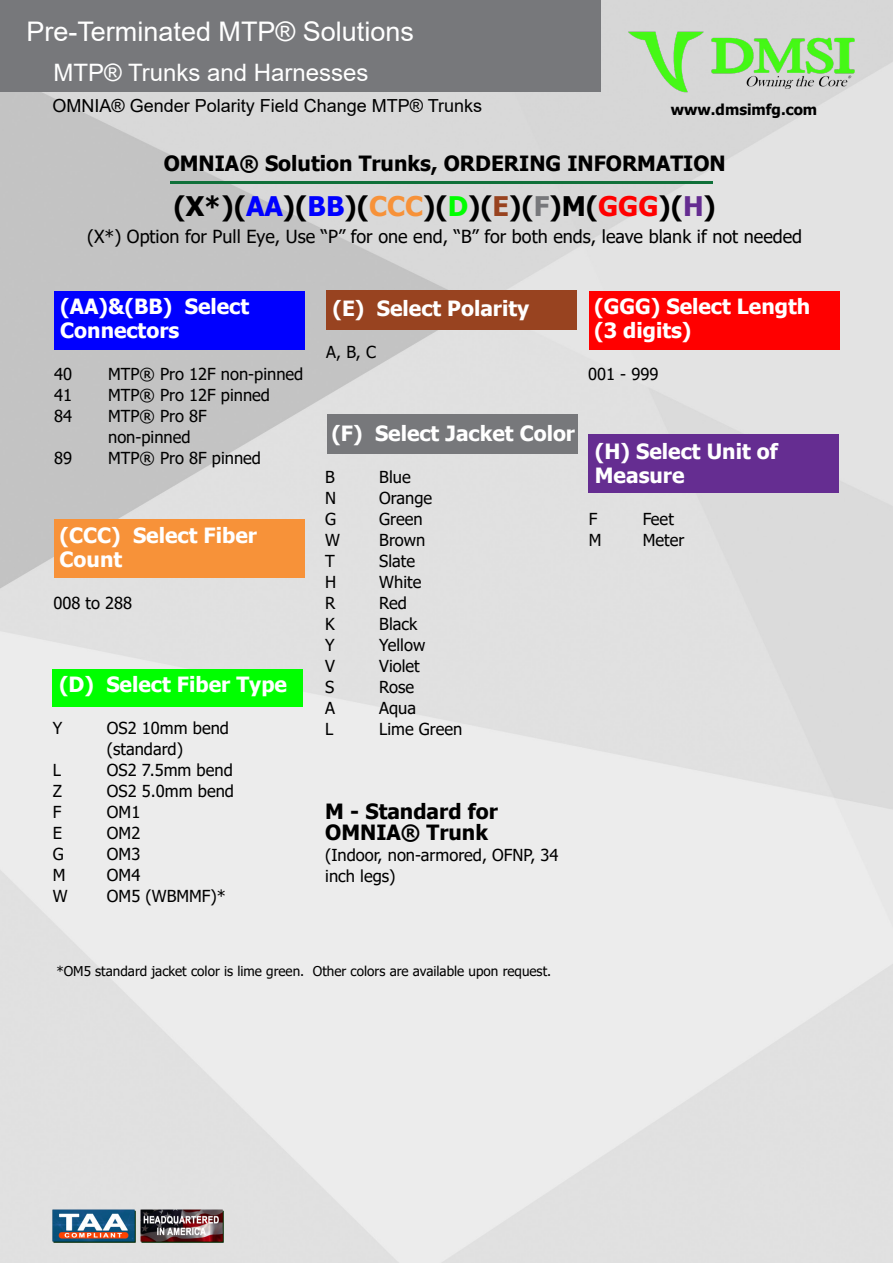
<style>
.page{position:relative;width:893px;height:1263px;background:#fff}
.page>*{position:absolute;margin:0;border:0;box-sizing:border-box;transform-origin:0 0}
.t1{font:700 27px "Tahoma";color:#000}
.t2{font:27px "Arial";color:#fff}
.t3{font:24px "Arial";color:#fff}
.t4{font:700 21px "Tahoma";color:#fff}
.t5{font:700 21px/21px "Tahoma";color:#000}
.t6{font:18px "Tahoma";color:#000}
.t7{font:18px "Arial";color:#000}
.t8{font:16.5px/21px "Tahoma";color:#000}
.t9{font:700 15px "Tahoma";color:#000}
.t10{font:13.5px "Tahoma";color:#000}
.s1{color:#00f}
.s2{color:#f79239}
.s3{color:#0f0}
.s4{color:#984320}
.s5{color:#77787b}
.s6{color:#f00}
.s7{color:#652d91}
</style>
<div class="page">
<img style="left:0;top:0;width:893px;height:1263px">
<img style="left:625px;top:30px;width:233px;height:63px">
<div style="left:0;top:0;width:601px;height:92px;background:#77787b"></div>
<img style="left:52px;top:1209px;width:83px;height:34px">
<img style="left:140px;top:1209px;width:83px;height:34px">
<hr style="left:170px;top:182px;width:542px;height:2px;background:#0f7039">
<div style="left:55px;top:291px;width:250px;height:59px;background:#00f"></div>
<div style="left:326px;top:291px;width:250px;height:39px;background:#984320"></div>
<div style="left:54px;top:519px;width:250px;height:59px;background:#f79239"></div>
<div style="left:327px;top:414px;width:250px;height:39px;background:#77787b"></div>
<div style="left:589px;top:434px;width:250px;height:59px;background:#652d91"></div>
<div style="left:590px;top:291px;width:250px;height:59px;background:#f00"></div>
<div style="left:53px;top:669px;width:250px;height:38px;background:#0f0"></div>
<h1 class="t2" style="left:26px;top:13px;width:389px">Pre-Terminated MTP® Solutions</h1>
<h2 class="t3" style="left:53px;top:56px;width:317px">MTP® Trunks and Harnesses</h2>
<p class="t7" style="left:52px;top:93px;width:431px">OMNIA® Gender Polarity Field Change MTP® Trunks</p>
<p class="t5" style="left:164px;top:153px;width:564px">OMNIA® Solution Trunks, ORDERING INFORMATION</p>
<p class="t1" style="left:174px;top:187px;width:544px">(X*)(<span class="s1">AA</span>)(<span class="s1">BB</span>)(<span class="s2">CCC</span>)(<span class="s3">D</span>)(<span class="s4">E</span>)(<span class="s5">F</span>)M(<span class="s6">GGG</span>)(<span class="s7">H</span>)</p>
<p class="t6" style="left:87px;top:224px;width:716px">(X*) Option for Pull Eye, Use “P” for one end, “B” for both ends, leave blank if not needed</p>
<p class="t9" style="left:671px;top:99px;width:148px">www.dmsimfg.com</p>
<p class="t4" style="left:594px;top:292px;width:218px">(GGG) Select Length</p>
<p class="t4" style="left:594px;top:316px;width:99px">(3 digits)</p>
<p class="t8" style="left:588px;top:364px;width:72px">001 - 999</p>
<p class="t4" style="left:60px;top:292px;width:190px">(AA)&amp;(BB) Select</p>
<p class="t4" style="left:60px;top:316px;width:121px">Connectors</p>
<p class="t8" style="left:54px;top:364px;width:20px">40</p>
<p class="t8" style="left:108px;top:364px;width:197px">MTP® Pro 12F non-pinned</p>
<p class="t8" style="left:54px;top:385px;width:20px">41</p>
<p class="t8" style="left:108px;top:385px;width:163px">MTP® Pro 12F pinned</p>
<p class="t8" style="left:54px;top:406px;width:20px">84</p>
<p class="t8" style="left:108px;top:406px;width:100px">MTP® Pro 8F</p>
<p class="t8" style="left:108px;top:427px;width:84px">non-pinned</p>
<p class="t8" style="left:54px;top:448px;width:20px">89</p>
<p class="t8" style="left:108px;top:448px;width:154px">MTP® Pro 8F pinned</p>
<p class="t4" style="left:332px;top:293px;width:198px">(E) Select Polarity</p>
<p class="t8" style="left:326px;top:342px;width:51px">A, B, C</p>
<p class="t4" style="left:331px;top:419px;width:245px">(F) Select Jacket Color</p>
<p class="t8" style="left:325px;top:467px;width:11px">B</p>
<p class="t8" style="left:379px;top:467px;width:33px">Blue</p>
<p class="t8" style="left:325px;top:488px;width:13px">N</p>
<p class="t8" style="left:379px;top:488px;width:55px">Orange</p>
<p class="t8" style="left:325px;top:509px;width:13px">G</p>
<p class="t8" style="left:379px;top:509px;width:45px">Green</p>
<p class="t8" style="left:325px;top:530px;width:16px">W</p>
<p class="t8" style="left:379px;top:530px;width:48px">Brown</p>
<p class="t8" style="left:325px;top:551px;width:11px">T</p>
<p class="t8" style="left:379px;top:551px;width:37px">Slate</p>
<p class="t8" style="left:325px;top:572px;width:13px">H</p>
<p class="t8" style="left:379px;top:572px;width:44px">White</p>
<p class="t8" style="left:325px;top:593px;width:12px">R</p>
<p class="t8" style="left:379px;top:593px;width:29px">Red</p>
<p class="t8" style="left:325px;top:614px;width:11px">K</p>
<p class="t8" style="left:379px;top:614px;width:40px">Black</p>
<p class="t8" style="left:325px;top:635px;width:11px">Y</p>
<p class="t8" style="left:379px;top:635px;width:48px">Yellow</p>
<p class="t8" style="left:325px;top:656px;width:11px">V</p>
<p class="t8" style="left:379px;top:656px;width:42px">Violet</p>
<p class="t8" style="left:325px;top:677px;width:11px">S</p>
<p class="t8" style="left:379px;top:677px;width:36px">Rose</p>
<p class="t8" style="left:325px;top:698px;width:11px">A</p>
<p class="t8" style="left:379px;top:698px;width:38px">Aqua</p>
<p class="t8" style="left:325px;top:719px;width:10px">L</p>
<p class="t8" style="left:379px;top:719px;width:85px">Lime Green</p>
<p class="t4" style="left:595px;top:436px;width:184px">(H) Select Unit of</p>
<p class="t4" style="left:595px;top:460px;width:91px">Measure</p>
<p class="t8" style="left:589px;top:509px;width:10px">F</p>
<p class="t8" style="left:643px;top:509px;width:33px">Feet</p>
<p class="t4" style="left:60px;top:521px;width:199px">(CCC) Select Fiber</p>
<p class="t8" style="left:589px;top:530px;width:14px">M</p>
<p class="t8" style="left:643px;top:530px;width:43px">Meter</p>
<p class="t4" style="left:60px;top:545px;width:64px">Count</p>
<p class="t8" style="left:53px;top:594px;width:80px">008 to 288</p>
<p class="t4" style="left:59px;top:670px;width:229px">(D) Select Fiber Type</p>
<p class="t8" style="left:53px;top:719px;width:11px">Y</p>
<p class="t8" style="left:107px;top:719px;width:124px">OS2 10mm bend</p>
<p class="t8" style="left:107px;top:740px;width:78px">(standard)</p>
<p class="t8" style="left:53px;top:761px;width:10px">L</p>
<p class="t8" style="left:107px;top:761px;width:127px">OS2 7.5mm bend</p>
<p class="t8" style="left:53px;top:782px;width:11px">Z</p>
<p class="t8" style="left:107px;top:782px;width:129px">OS2 5.0mm bend</p>
<p class="t8" style="left:53px;top:803px;width:10px">F</p>
<p class="t8" style="left:107px;top:803px;width:35px">OM1</p>
<p class="t8" style="left:53px;top:824px;width:11px">E</p>
<p class="t8" style="left:107px;top:824px;width:35px">OM2</p>
<p class="t8" style="left:53px;top:845px;width:13px">G</p>
<p class="t8" style="left:107px;top:845px;width:35px">OM3</p>
<p class="t8" style="left:53px;top:866px;width:14px">M</p>
<p class="t8" style="left:107px;top:866px;width:35px">OM4</p>
<p class="t8" style="left:53px;top:887px;width:16px">W</p>
<p class="t8" style="left:107px;top:887px;width:120px">OM5 (WBMMF)*</p>
<p class="t5" style="left:325px;top:802px;width:174px">M - Standard for<br>OMNIA® Trunk</p>
<p class="t8" style="left:325px;top:845px;width:235px">(Indoor, non-armored, OFNP, 34 inch legs)</p>
<p class="t10" style="left:56px;top:962px;width:496px">*OM5 standard jacket color is lime green. Other colors are available upon request.</p>
</div>
